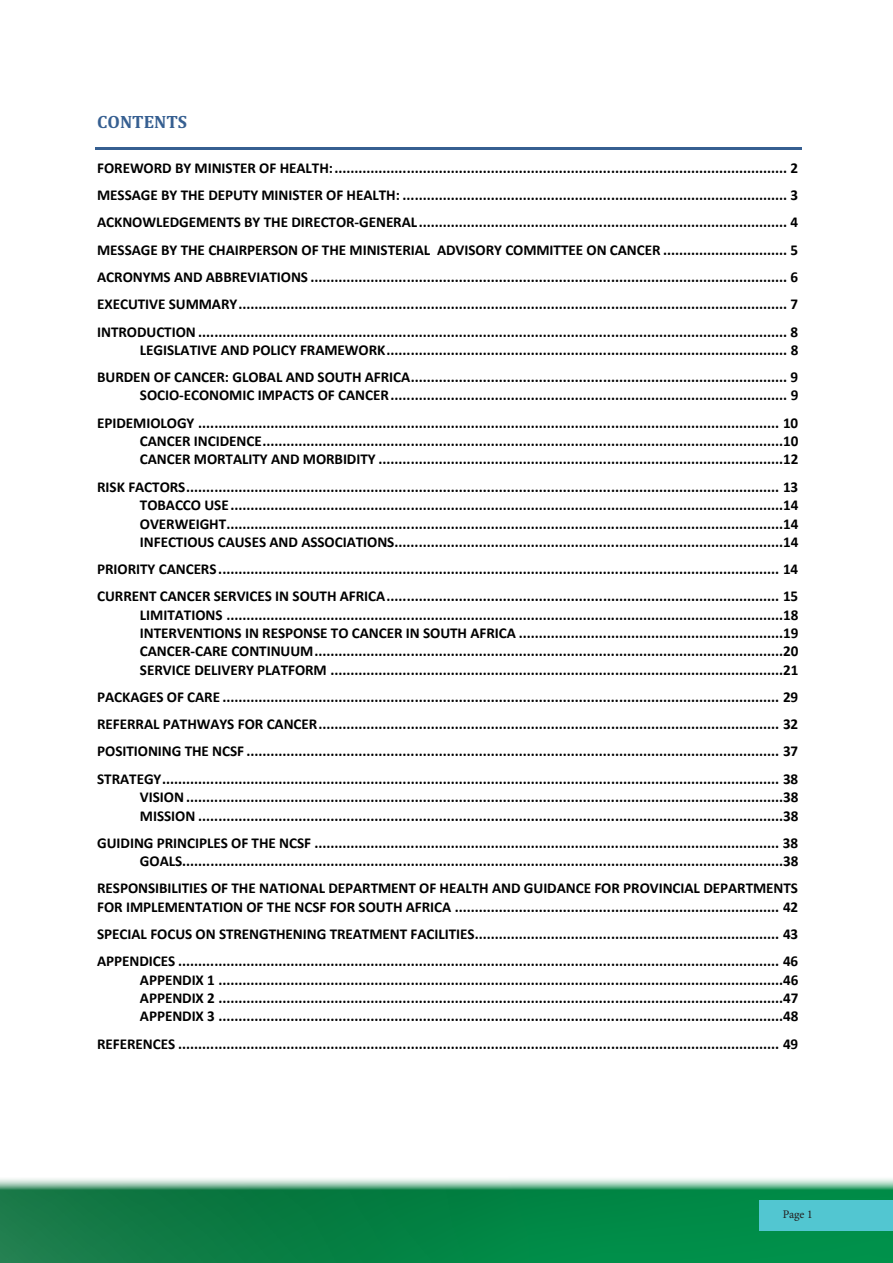
<style>
.page{position:relative;width:893px;height:1263px;background:#fff}
.page>*{position:absolute;margin:0;border:0;box-sizing:border-box;transform-origin:0 0}
.t1{font:700 18px "Cambria";color:#365f91}
.t2{font:700 15.15px/27.3px "Calibri";letter-spacing:-.005em;color:#000;text-align:justify}
.t3{font:11.7px "Minion Pro";color:#241f1f}
</style>
<div class="page">
<svg style="left:0;top:1178px;width:893px;height:85px;background:#1d8d55"></svg>
<div style="left:759px;top:1200px;width:134px;height:30px;background:#52c6d1"></div>
<hr style="left:95px;top:147px;width:706px;height:2px;background:#365f91">
<p class="t1" style="left:97px;top:109px;width:91px">CONTENTS</p>
<p class="t2" style="left:97px;top:154px;width:703px">FOREWORD BY MINISTER OF HEALTH:................................................................................................................. 2<br>MESSAGE BY THE DEPUTY MINISTER OF HEALTH: ................................................................................................ 3<br>ACKNOWLEDGEMENTS BY THE DIRECTOR-GENERAL............................................................................................ 4<br>MESSAGE BY THE CHAIRPERSON OF THE MINISTERIAL ADVISORY COMMITTEE ON CANCER ............................... 5<br>ACRONYMS AND ABBREVIATIONS ....................................................................................................................... 6<br>EXECUTIVE SUMMARY......................................................................................................................................... 7<br>INTRODUCTION ................................................................................................................................................... 8</p>
<p class="t2" style="left:97px;top:336px;width:703px;text-align:right">LEGISLATIVE AND POLICY FRAMEWORK.................................................................................................... 8<br>BURDEN OF CANCER: GLOBAL AND SOUTH AFRICA.............................................................................................. 9</p>
<p class="t2" style="left:97px;top:381px;width:703px;text-align:right">SOCIO-ECONOMIC IMPACTS OF CANCER................................................................................................... 9<br>EPIDEMIOLOGY ................................................................................................................................................. 10</p>
<p class="t2" style="left:140px;top:432px;width:660px;line-height:18.3px">CANCER INCIDENCE..................................................................................................................................10<br>CANCER MORTALITY AND MORBIDITY .....................................................................................................12</p>
<p class="t2" style="left:140px;top:477px;width:660px;line-height:18.3px;text-indent:-43px">RISK FACTORS.................................................................................................................................................... 13<br>TOBACCO USE..........................................................................................................................................14<br>OVERWEIGHT...........................................................................................................................................14<br>INFECTIOUS CAUSES AND ASSOCIATIONS.................................................................................................14</p>
<p class="t2" style="left:97px;top:555px;width:703px">PRIORITY CANCERS............................................................................................................................................ 14<br>CURRENT CANCER SERVICES IN SOUTH AFRICA.................................................................................................. 15</p>
<p class="t2" style="left:140px;top:605px;width:660px;line-height:18.3px">LIMITATIONS ...........................................................................................................................................18<br>INTERVENTIONS IN RESPONSE TO CANCER IN SOUTH AFRICA ..................................................................19<br>CANCER-CARE CONTINUUM.....................................................................................................................20<br>SERVICE DELIVERY PLATFORM .................................................................................................................21</p>
<p class="t2" style="left:97px;top:683px;width:703px">PACKAGES OF CARE ........................................................................................................................................... 29<br>REFERRAL PATHWAYS FOR CANCER................................................................................................................... 32<br>POSITIONING THE NCSF ..................................................................................................................................... 37<br>STRATEGY.......................................................................................................................................................... 38</p>
<p class="t2" style="left:140px;top:788px;width:660px;line-height:18.3px">VISION.....................................................................................................................................................38<br>MISSION ..................................................................................................................................................38</p>
<p class="t2" style="left:97px;top:833px;width:703px;line-height:18.3px;text-align:right">GUIDING PRINCIPLES OF THE NCSF .................................................................................................................... 38<br>GOALS......................................................................................................................................................38</p>
<p class="t2" style="left:97px;top:879px;width:703px;line-height:18.3px">RESPONSIBILITIES OF THE NATIONAL DEPARTMENT OF HEALTH AND GUIDANCE FOR PROVINCIAL DEPARTMENTS<br>FOR IMPLEMENTATION OF THE NCSF FOR SOUTH AFRICA ................................................................................. 42</p>
<p class="t2" style="left:97px;top:920px;width:703px">SPECIAL FOCUS ON STRENGTHENING TREATMENT FACILITIES............................................................................ 43<br>APPENDICES ...................................................................................................................................................... 46</p>
<p class="t2" style="left:140px;top:970px;width:660px;line-height:18.3px">APPENDIX 1 .............................................................................................................................................46<br>APPENDIX 2 .............................................................................................................................................47<br>APPENDIX 3 .............................................................................................................................................48</p>
<p class="t2" style="left:97px;top:1030px;width:703px">REFERENCES ...................................................................................................................................................... 49</p>
<p class="t3" style="left:783px;top:1206px;width:31px">Page 1</p>
</div>
